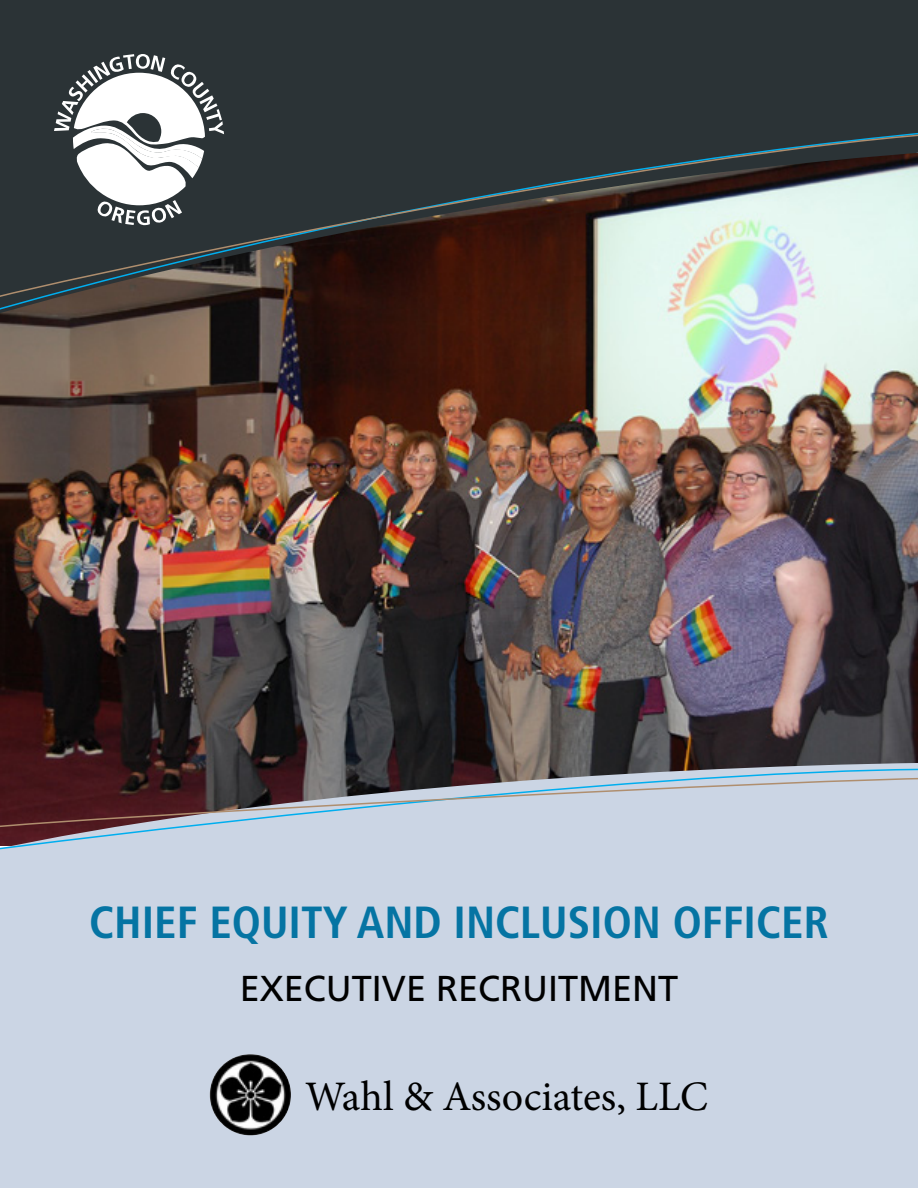
<style>
.page{position:relative;width:918px;height:1188px;background:#fff}
.page>*{position:absolute;margin:0;border:0;box-sizing:border-box;transform-origin:0 0}
.t1{font:700 condensed 45px "Frutiger LT Std";color:#0574a3}
.t2{font:42px "Minion Pro";color:#000}
.t3{font:36px "Frutiger LT Std";color:#000}
</style>
<div class="page">
<img style="left:0;top:317px;width:918px;height:441px">
<div style="left:0;top:0;width:918px;height:84px;background:#2b3336"></div>
<div style="left:0;top:758px;width:918px;height:430px;background:#cbd5e4"></div>
<svg style="left:0;top:84px;width:918px;height:233px"></svg>
<svg style="left:0;top:112px;width:918px;height:190px"></svg>
<svg style="left:0;top:768px;width:918px;height:85px"></svg>
<svg style="left:0;top:776px;width:918px;height:53px"></svg>
<svg style="left:54px;top:54px;width:170px;height:171px"></svg>
<img style="left:210px;top:1054px;width:81px;height:81px;border-radius:41px">
<p class="t1" style="left:89px;top:896px;width:741px">CHIEF EQUITY AND INCLUSION OFFICER</p>
<p class="t3" style="left:240px;top:968px;width:440px">EXECUTIVE RECRUITMENT</p>
<p class="t2" style="left:305px;top:1069px;width:405px">Wahl &amp; Associates, LLC</p>
</div>
